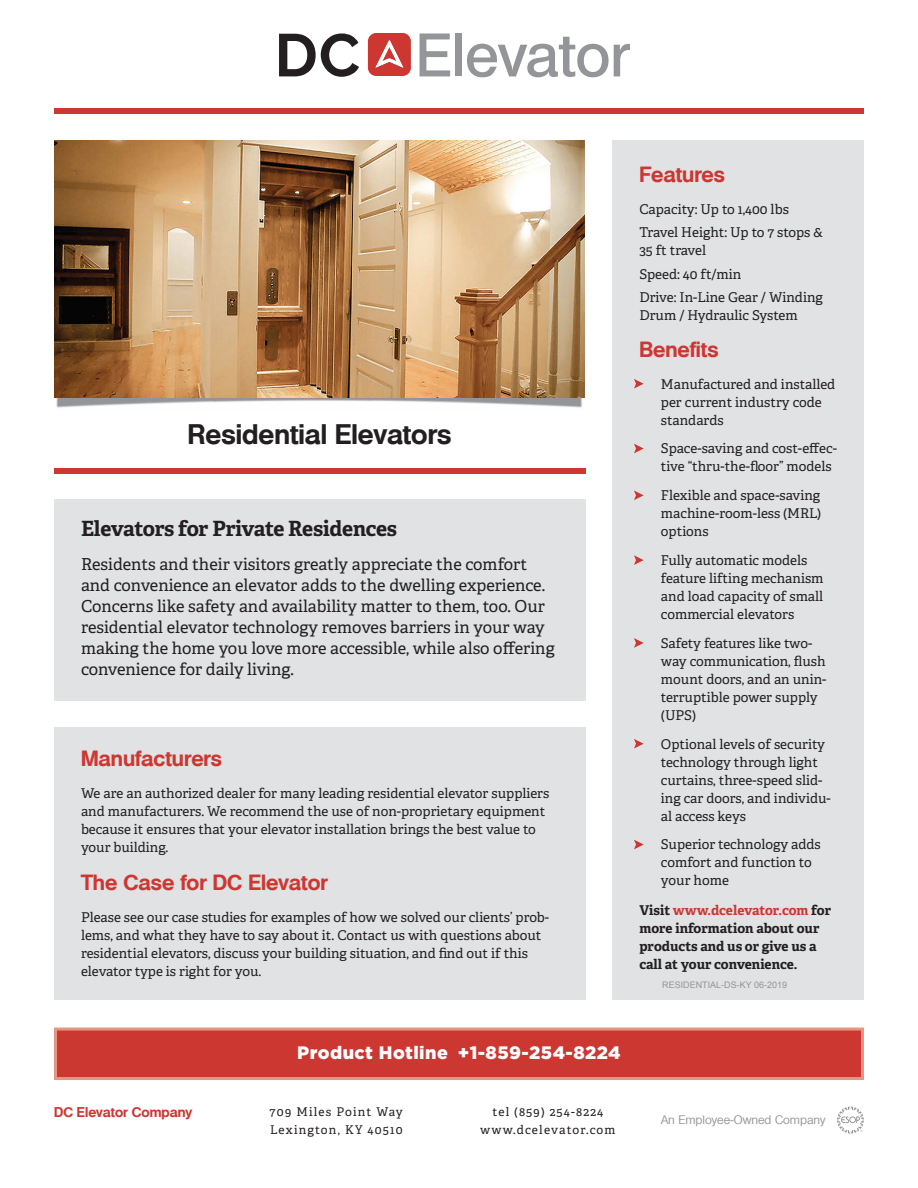
<style>
.page{position:relative;width:918px;height:1188px;background:#fff}
.page>*{position:absolute;margin:0;border:0;box-sizing:border-box;transform-origin:0 0}
.t1{font:700 27px "Olympia";color:#231f20}
.t2{font:700 21px "Olympia";color:#cd3732}
.t3{font:700 21px "Adelle";letter-spacing:-.01em;color:#231f20}
.t4{font:900 18px "Gotham";letter-spacing:.025em;color:#fff}
.t5{font:16.5px/21px "Adelle";color:#231f20}
.t6{font:13.5px/18px "Adelle";color:#231f20}
.t7{font:700 13.5px/18px "Adelle";color:#231f20}
.t8{font:700 13.5px "Olympia";color:#cd3732}
.t9{font:12px/18.1px "Adelle";letter-spacing:.1em;color:#231f20;text-align:center}
.t10{font:500 12px "Olympia";color:#939598}
.t11{font:9px "Arial";color:#939598}
.s1{color:#cd3732}
</style>
<div class="page">
<div style="left:612px;top:140px;width:252px;height:860px;background:#e1e2e4"></div>
<div style="left:54px;top:499px;width:531px;height:202px;background:#e1e2e4"></div>
<img style="left:54px;top:397px;width:531px;height:11px">
<img style="left:54px;top:141px;width:531px;height:256px">
<div style="left:54px;top:108px;width:810px;height:5px;background:#cd3732"></div>
<svg style="left:420px;top:34px;width:30px;height:42px"></svg>
<div style="left:455px;top:34px;width:7px;height:42px;background:#939598"></div>
<svg style="left:467px;top:37px;width:163px;height:40px"></svg>
<svg style="left:279px;top:33px;width:80px;height:44px"></svg>
<svg style="left:368px;top:33px;width:43px;height:43px;background:#d55854"></svg>
<div style="left:54px;top:468px;width:531px;height:5px;background:#cd3732"></div>
<div style="left:54px;top:728px;width:531px;height:272px;background:#e1e2e4"></div>
<div style="left:56px;top:1029px;width:806px;height:50px;background:#cd3732"></div>
<div style="left:54px;top:1028px;width:810px;height:52px;border:3px solid #e59582"></div>
<svg style="left:634px;top:379px;width:10px;height:10px"></svg>
<svg style="left:634px;top:444px;width:10px;height:9px"></svg>
<svg style="left:634px;top:490px;width:10px;height:10px"></svg>
<svg style="left:634px;top:555px;width:10px;height:10px"></svg>
<svg style="left:634px;top:638px;width:10px;height:10px"></svg>
<svg style="left:634px;top:739px;width:10px;height:10px"></svg>
<svg style="left:634px;top:840px;width:10px;height:9px"></svg>
<svg style="left:837px;top:1107px;width:27px;height:27px"></svg>
<h1 class="t1" style="left:188px;top:418px;width:265px">Residential Elevators</h1>
<h2 class="t3" style="left:81px;top:515px;width:318px">Elevators for Private Residences</h2>
<p class="t5" style="left:81px;top:554px;width:475px">Residents and their visitors greatly appreciate the comfort and convenience an elevator adds to the dwelling experience.<br>Concerns like safety and availability matter to them, too. Our residential elevator technology removes barriers in your way making the home you love more accessible, while also offering convenience for daily living.</p>
<h2 class="t2" style="left:81px;top:746px;width:143px">Manufacturers</h2>
<p class="t6" style="left:81px;top:784px;width:470px">We are an authorized dealer for many leading residential elevator suppliers and manufacturers. We recommend the use of non-proprietary equipment because it ensures that your elevator installation brings the best value to your building.</p>
<h2 class="t2" style="left:81px;top:870px;width:248px">The Case for DC Elevator</h2>
<p class="t6" style="left:81px;top:908px;width:470px">Please see our case studies for examples of how we solved our clients’ prob&shy;lems, and what they have to say about it. Contact us with questions about residential elevators, discuss your building situation, and find out if this elevator type is right for you.</p>
<h2 class="t2" style="left:639px;top:163px;width:87px">Features</h2>
<p class="t6" style="left:639px;top:198px;width:185px;line-height:23.4px">Capacity: Up to 1,400 lbs<br>Travel Height: Up to 7 stops &amp;</p>
<p class="t6" style="left:639px;top:239px;width:185px;line-height:23.4px">35 ft travel<br>Speed: 40 ft/min<br>Drive: In-Line Gear / Winding</p>
<p class="t6" style="left:639px;top:307px;width:160px">Drum / Hydraulic System</p>
<h2 class="t2" style="left:639px;top:337px;width:81px">Benefits</h2>
<p class="t6" style="left:661px;top:375px;width:176px">Manufactured and installed per current industry code standards</p>
<p class="t6" style="left:661px;top:440px;width:177px">Space-saving and cost-effec&shy;tive “thru-the-floor” models</p>
<p class="t6" style="left:661px;top:487px;width:162px;text-align:justify">Flexible and space-saving machine-room-less (MRL) options</p>
<p class="t6" style="left:661px;top:551px;width:164px">Fully automatic models feature lifting mechanism and load capacity of small commercial elevators</p>
<p class="t6" style="left:661px;top:634px;width:167px">Safety features like two&shy;way communication, flush mount doors, and an unin&shy;terruptible power supply (UPS)</p>
<p class="t6" style="left:661px;top:735px;width:171px">Optional levels of security technology through light curtains, three-speed slid&shy;ing car doors, and individu&shy;al access keys</p>
<p class="t6" style="left:661px;top:836px;width:161px">Superior technology adds comfort and function to your home</p>
<p class="t7" style="left:639px;top:901px;width:193px">Visit <span class="s1">www.dcelevator.com</span> for more information about our products and us or give us a call at your convenience.</p>
<p class="t11" style="left:662px;top:979px;width:126px">RESIDENTIAL-DS-KY 06-2019</p>
<p class="t8" style="left:54px;top:1104px;width:140px">DC Elevator Company</p>
<h3 class="t4" style="left:297px;top:1040px;width:325px">Product Hotline +1-859-254-8224</h3>
<p class="t9" style="left:270px;top:1103px;width:135px;text-align:left">709 Miles Point Way<br>Lexington, KY 40510</p>
<p class="t9" style="left:480px;top:1103px;width:137px">tel (859) 254-8224 www.dcelevator.com</p>
<p class="t10" style="left:661px;top:1112px;width:166px">An Employee-Owned Company</p>
</div>
